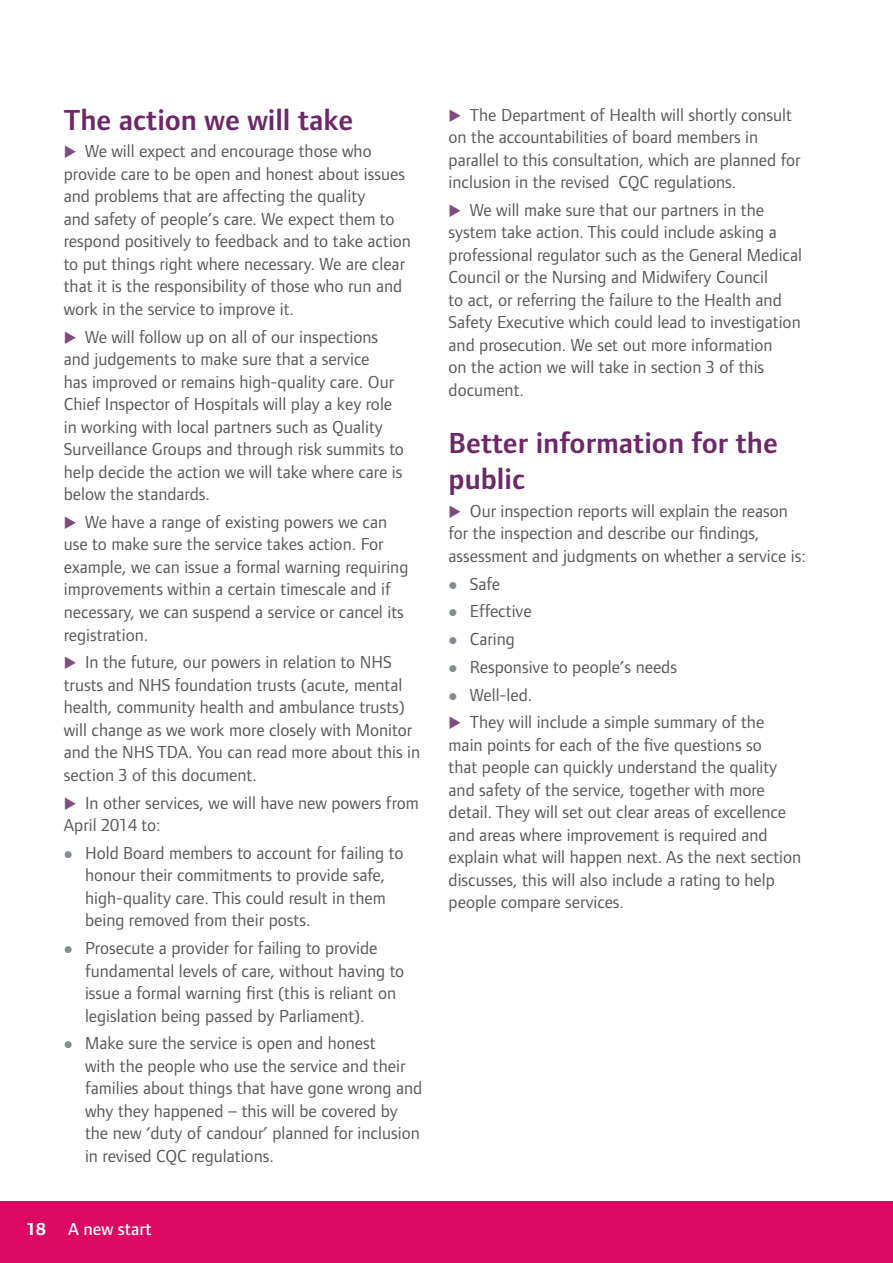
<style>
.page{position:relative;width:893px;height:1263px;background:#fff}
.page>*{position:absolute;margin:0;border:0;box-sizing:border-box;transform-origin:0 0}
.HeadA{font:600 30px/36px "Foundry Form Sans";color:#6d276a}
.t1{font:18px/22.5px "Foundry Form Sans";color:#58595b}
.t2{font:500 18px "Foundry Form Sans";color:#fff}
.t3{font:700 18px "Foundry Form Sans";color:#fff}
</style>
<div class="page">
<div style="left:0;top:1201px;width:893px;height:62px;background:#db0962"></div>
<p class="HeadA" style="left:64px;top:102px;width:291px">The action we will take</p>
<p class="t1" style="left:64px;top:140px;width:349px;text-indent:21px">We will expect and encourage those who provide care to be open and honest about issues and problems that are affecting the quality<br>and safety of people’s care. We expect them to respond positively to feedback and to take action to put things right where necessary. We are clear that it is the responsibility of those who run and work in the service to improve it.</p>
<p class="t1" style="left:64px;top:325px;width:342px;text-indent:21px">We will follow up on all of our inspections and judgements to make sure that a service<br>has improved or remains high-quality care. Our Chief Inspector of Hospitals will play a key role in working with local partners such as Quality Surveillance Groups and through risk summits to help decide the action we will take where care is below the standards.</p>
<p class="t1" style="left:64px;top:511px;width:346px;text-indent:21px">We have a range of existing powers we can use to make sure the service takes action. For example, we can issue a formal warning requiring improvements within a certain timescale and if necessary, we can suspend a service or cancel its registration.</p>
<p class="t1" style="left:64px;top:651px;width:358px;text-indent:21px">In the future, our powers in relation to NHS trusts and NHS foundation trusts (acute, mental health, community health and ambulance trusts) will change as we work more closely with Monitor and the NHS TDA. You can read more about this in section 3 of this document.</p>
<p class="t1" style="left:64px;top:791px;width:357px;text-indent:21px">In other services, we will have new powers from<br>April 2014 to:</p>
<p class="t1" style="left:85px;top:841px;width:320px">Hold Board members to account for failing to honour their commitments to provide safe, high-quality care. This could result in them being removed from their posts.</p>
<p class="t1" style="left:85px;top:937px;width:321px">Prosecute a provider for failing to provide fundamental levels of care, without having to issue a formal warning first (this is reliant on legislation being passed by Parliament).</p>
<p class="t1" style="left:85px;top:1032px;width:339px">Make sure the service is open and honest<br>with the people who use the service and their families about things that have gone wrong and why they happened – this will be covered by the new ‘duty of candour’ planned for inclusion in revised CQC regulations.</p>
<p class="t3" style="left:27px;top:1219px;width:21px">18</p>
<p class="t2" style="left:68px;top:1219px;width:85px">A new start</p>
<p class="t1" style="left:449px;top:103px;width:353px;text-indent:21px">The Department of Health will shortly consult on the accountabilities of board members in parallel to this consultation, which are planned for inclusion in the revised CQC regulations.</p>
<p class="t1" style="left:449px;top:198px;width:355px;text-indent:21px">We will make sure that our partners in the system take action. This could include asking a professional regulator such as the General Medical Council or the Nursing and Midwifery Council<br>to act, or referring the failure to the Health and Safety Executive which could lead to investigation and prosecution. We set out more information<br>on the action we will take in section 3 of this document.</p>
<p class="HeadA" style="left:449px;top:425px;width:331px">Better information for the public</p>
<p class="t1" style="left:449px;top:499px;width:359px;text-indent:21px">Our inspection reports will explain the reason for the inspection and describe our findings, assessment and judgments on whether a service is:</p>
<p class="t1" style="left:470px;top:572px;width:32px">Safe</p>
<p class="t1" style="left:470px;top:600px;width:63px">Effective</p>
<p class="t1" style="left:470px;top:628px;width:47px">Caring</p>
<p class="t1" style="left:470px;top:655px;width:209px">Responsive to people’s needs</p>
<p class="t1" style="left:470px;top:683px;width:64px">Well-led.</p>
<p class="t1" style="left:449px;top:711px;width:354px;text-indent:21px">They will include a simple summary of the main points for each of the five questions so<br>that people can quickly understand the quality and safety of the service, together with more detail. They will set out clear areas of excellence and areas where improvement is required and explain what will happen next. As the next section discusses, this will also include a rating to help people compare services.</p>
</div>
